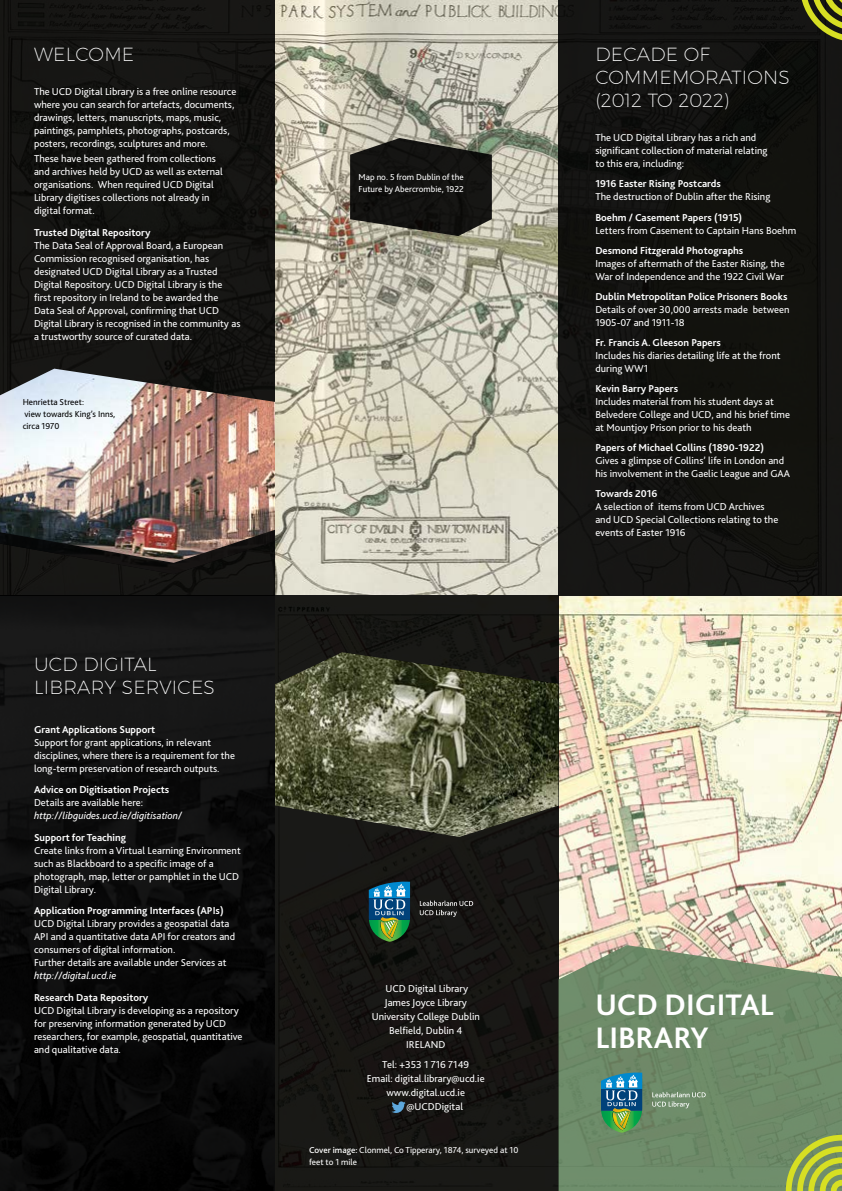
<style>
.page{position:relative;width:842px;height:1191px;background:#fff}
.page>*{position:absolute;margin:0;border:0;box-sizing:border-box;transform-origin:0 0}
.t1{font:700 31px/33px "Bliss 2";color:#fff}
.t2{font:200 19px/23px "Montserrat";letter-spacing:.01em;color:#fff}
.t3{font:10.5px/13px "Bliss 2";color:#fff}
.t4{font:700 10.5px "Bliss 2";color:#fff}
.t5{font:italic 10.5px "Bliss 2";color:#fff}
.t6{font:9px/12px "Bliss 2";color:#fff}
.t7{font:9px/12px "Bliss 2";color:#000}
.s1{font-weight:500}
</style>
<div class="page">
<img style="left:275px;top:0;width:567px;height:945px">
<div style="left:0;top:595px;width:558px;height:596px;background:linear-gradient(to right,#0a0b0c,#191714)"></div>
<div style="left:558px;top:0;width:284px;height:595px;background:#12120e"></div>
<div style="left:0;top:0;width:275px;height:595px;background:#151512"></div>
<svg style="left:350px;top:138px;width:142px;height:98px;background:#2c2c27"></svg>
<img style="left:0;top:369px;width:275px;height:194px">
<img style="left:275px;top:652px;width:283px;height:185px">
<svg style="left:558px;top:945px;width:284px;height:246px;background:#758e6e"></svg>
<svg style="left:801px;top:0;width:41px;height:42px"></svg>
<svg style="left:786px;top:1134px;width:56px;height:57px;background:#9baf4a"></svg>
<svg style="left:391px;top:1101px;width:15px;height:12px"></svg>
<svg style="left:601px;top:1072px;width:41px;height:60px;background:#468b84"></svg>
<svg style="left:652px;top:1092px;width:54px;height:16px"></svg>
<svg style="left:369px;top:881px;width:41px;height:60px;background:#3a7b79"></svg>
<svg style="left:420px;top:900px;width:53px;height:17px"></svg>
<h2 class="t2" style="left:34px;top:42px;width:102px">WELCOME</h2>
<p class="t3" style="left:34px;top:84px;width:204px">The UCD Digital Library is a free online resource where you can search for artefacts, documents, drawings, letters, manuscripts, maps, music, paintings, pamphlets, photographs, postcards, posters, recordings, sculptures and more.</p>
<p class="t3" style="left:34px;top:152px;width:190px">These have been gathered from collections and archives held by UCD as well as external organisations. When required UCD Digital Library digitises collections not already in digital format.</p>
<p class="t4" style="left:34px;top:226px;width:118px">Trusted Digital Repository</p>
<p class="t3" style="left:34px;top:239px;width:208px">The Data Seal of Approval Board, a European Commission recognised organisation, has designated UCD Digital Library as a Trusted Digital Repository. UCD Digital Library is the first repository in Ireland to be awarded the Data Seal of Approval, confirming that UCD Digital Library is recognised in the community as a trustworthy source of curated data.</p>
<p class="t7" style="left:23px;top:396px;width:94px">Henrietta Street:<br>view towards King’s Inns, circa 1970</p>
<p class="t6" style="left:359px;top:171px;width:107px">Map no. 5 from Dublin of the<br>Future by Abercrombie, 1922</p>
<h2 class="t2" style="left:34px;top:652px;width:182px">UCD DIGITAL<br>LIBRARY SERVICES</h2>
<p class="t4" style="left:34px;top:722px;width:123px">Grant Applications Support</p>
<p class="t3" style="left:34px;top:735px;width:203px">Support for grant applications, in relevant disciplines, where there is a requirement for the long-term preservation of research outputs.</p>
<p class="t4" style="left:34px;top:783px;width:137px">Advice on Digitisation Projects</p>
<p class="t3" style="left:34px;top:796px;width:111px">Details are available here:</p>
<p class="t5" style="left:34px;top:809px;width:150px">http://libguides.ucd.ie/digitisation/</p>
<p class="t4" style="left:34px;top:830px;width:94px">Support for Teaching</p>
<p class="t3" style="left:34px;top:843px;width:208px">Create links from a Virtual Learning Environment such as Blackboard to a specific image of a photograph, map, letter or pamphlet in the UCD Digital Library.</p>
<p class="t4" style="left:34px;top:904px;width:191px">Application Programming Interfaces (APIs)</p>
<p class="t3" style="left:34px;top:917px;width:203px">UCD Digital Library provides a geospatial data API and a quantitative data API for creators and consumers of digital information.<br>Further details are available under Services at</p>
<p class="t5" style="left:34px;top:969px;width:84px">http://digital.ucd.ie</p>
<p class="t4" style="left:34px;top:990px;width:116px">Research Data Repository</p>
<p class="t3" style="left:34px;top:1003px;width:210px">UCD Digital Library is developing as a repository for preserving information generated by UCD researchers, for example, geospatial, quantitative and qualitative data.</p>
<p class="t3" style="left:372px;top:981px;width:110px;line-height:14px;text-align:center">UCD Digital Library<br>James Joyce Library<br>University College Dublin<br>Belfield, Dublin 4<br>IRELAND</p>
<p class="t3" style="left:382px;top:1057px;width:88px">Tel: +353 1 716 7149</p>
<p class="t3" style="left:367px;top:1071px;width:119px">Email: digital.library@ucd.ie</p>
<p class="t3" style="left:386px;top:1085px;width:80px">www.digital.ucd.ie</p>
<p class="t3" style="left:406px;top:1099px;width:58px">@UCDDigital</p>
<p class="t6" style="left:309px;top:1143px;width:211px"><span class="s1">Cover image:</span> Clonmel, Co Tipperary, 1874, surveyed at 10 feet to 1 mile</p>
<h2 class="t2" style="left:595px;top:42px;width:196px">DECADE OF<br>COMMEMORATIONS (2012 TO 2022)</h2>
<p class="t3" style="left:595px;top:131px;width:174px">The UCD Digital Library has a rich and significant collection of material relating to this era, including:</p>
<p class="t4" style="left:595px;top:177px;width:127px">1916 Easter Rising Postcards</p>
<p class="t3" style="left:595px;top:190px;width:177px">The destruction of Dublin after the Rising</p>
<p class="t4" style="left:595px;top:210px;width:148px">Boehm / Casement Papers (1915)</p>
<p class="t3" style="left:595px;top:223px;width:202px">Letters from Casement to Captain Hans Boehm</p>
<p class="t4" style="left:595px;top:244px;width:149px">Desmond Fitzgerald Photographs</p>
<p class="t3" style="left:595px;top:256px;width:191px">Images of aftermath of the Easter Rising, the<br>War of Independence and the 1922 Civil War</p>
<p class="t4" style="left:595px;top:290px;width:194px">Dublin Metropolitan Police Prisoners Books</p>
<p class="t3" style="left:595px;top:302px;width:196px">Details of over 30,000 arrests made between<br>1905-07 and 1911-18</p>
<p class="t4" style="left:595px;top:336px;width:127px">Fr. Francis A. Gleeson Papers</p>
<p class="t3" style="left:595px;top:348px;width:187px">Includes his diaries detailing life at the front during WW1</p>
<p class="t4" style="left:595px;top:382px;width:84px">Kevin Barry Papers</p>
<p class="t3" style="left:595px;top:395px;width:196px">Includes material from his student days at<br>Belvedere College and UCD, and his brief time at Mountjoy Prison prior to his death</p>
<p class="t4" style="left:595px;top:441px;width:170px">Papers of Michael Collins (1890-1922)</p>
<p class="t3" style="left:595px;top:454px;width:196px">Gives a glimpse of Collins’ life in London and his involvement in the Gaelic League and GAA</p>
<p class="t4" style="left:595px;top:487px;width:64px">Towards 2016</p>
<p class="t3" style="left:595px;top:500px;width:184px">A selection of items from UCD Archives and UCD Special Collections relating to the events of Easter 1916</p>
<h1 class="t1" style="left:595px;top:987px;width:180px">UCD DIGITAL<br>LIBRARY</h1>
</div>
